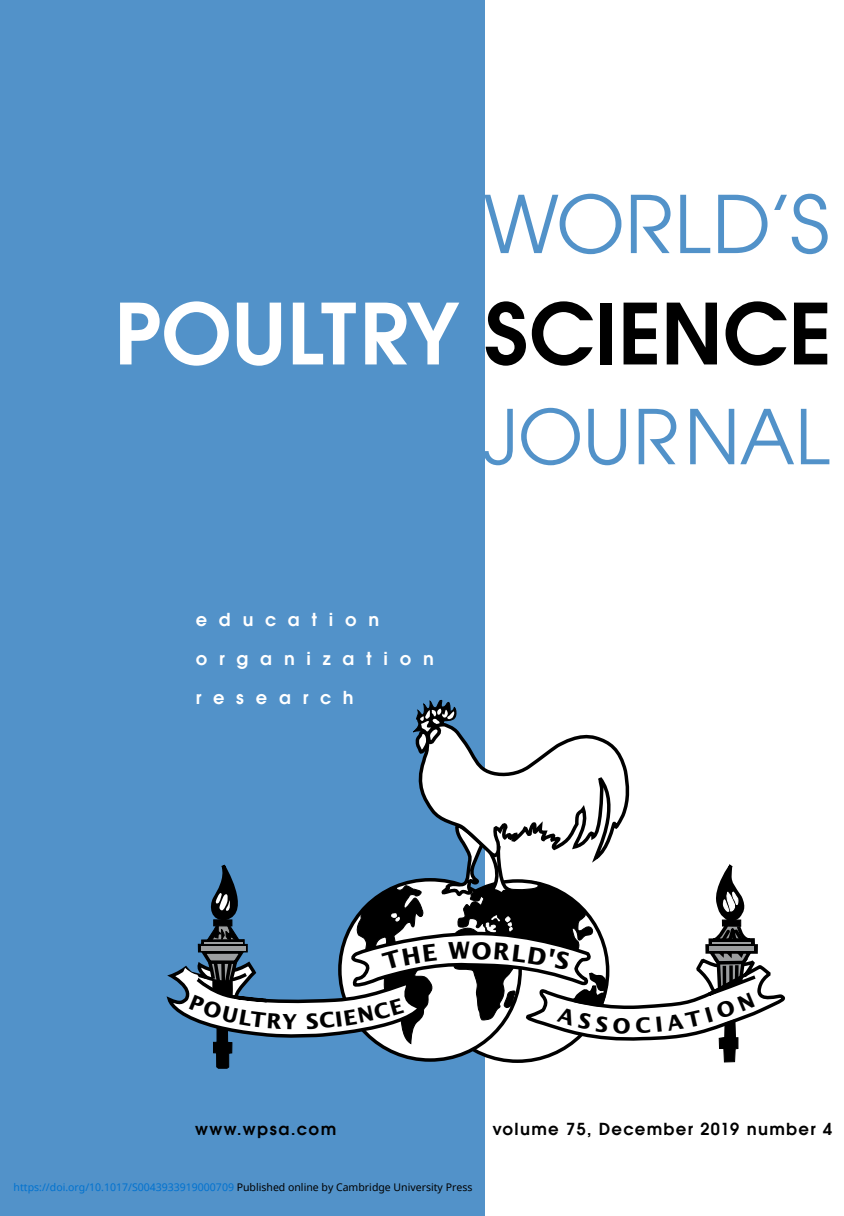
<style>
.page{position:relative;width:844px;height:1216px;background:#fff}
.page>*{position:absolute;margin:0;border:0;box-sizing:border-box;transform-origin:0 0}
.t1{font:600 92.75px "Avant Gar Got Itc TEE";color:#fff}
.t2{font:87.5px "Avant Gar Got Itc TEE";color:#5292c9}
.t3{font:83.12px "Avant Gar Got Itc TEE";letter-spacing:.005em;color:#5292c9}
.t4{font:600 19.6px/39.2px "Avant Gar Got Itc TEE";letter-spacing:.6em;color:#fff}
.t5{font:600 18.2px "Avant Gar Got Itc TEE";letter-spacing:.07em;color:#000}
.t6{font:10.5px "Noto Sans";color:#0172cf}
.s1{color:#000}
</style>
<div class="page">
<div style="left:0;top:0;width:484px;height:1215px;background:#5292c9"></div>
<svg style="left:166px;top:700px;width:619px;height:368px"></svg>
<h2 class="t2" style="left:483px;top:174px;width:349px">WORLD’S</h2>
<h1 class="t1" style="left:114px;top:279px;width:718px">POULTRY <span class="s1">SCIENCE</span></h1>
<h3 class="t3" style="left:483px;top:389px;width:349px">JOURNAL</h3>
<h3 class="t4" style="left:196px;top:599px;width:239px">education organization research</h3>
<h3 class="t5" style="left:195px;top:1118px;width:143px">www.wpsa.com</h3>
<h3 class="t5" style="left:492px;top:1118px;width:341px">volume 75, December 2019 number 4</h3>
<p class="t6" style="left:14px;top:1179px;width:460px">https://doi.org/10.1017/S0043933919000709 <span class="s1">Published online by Cambridge University Press</span></p>
</div>
